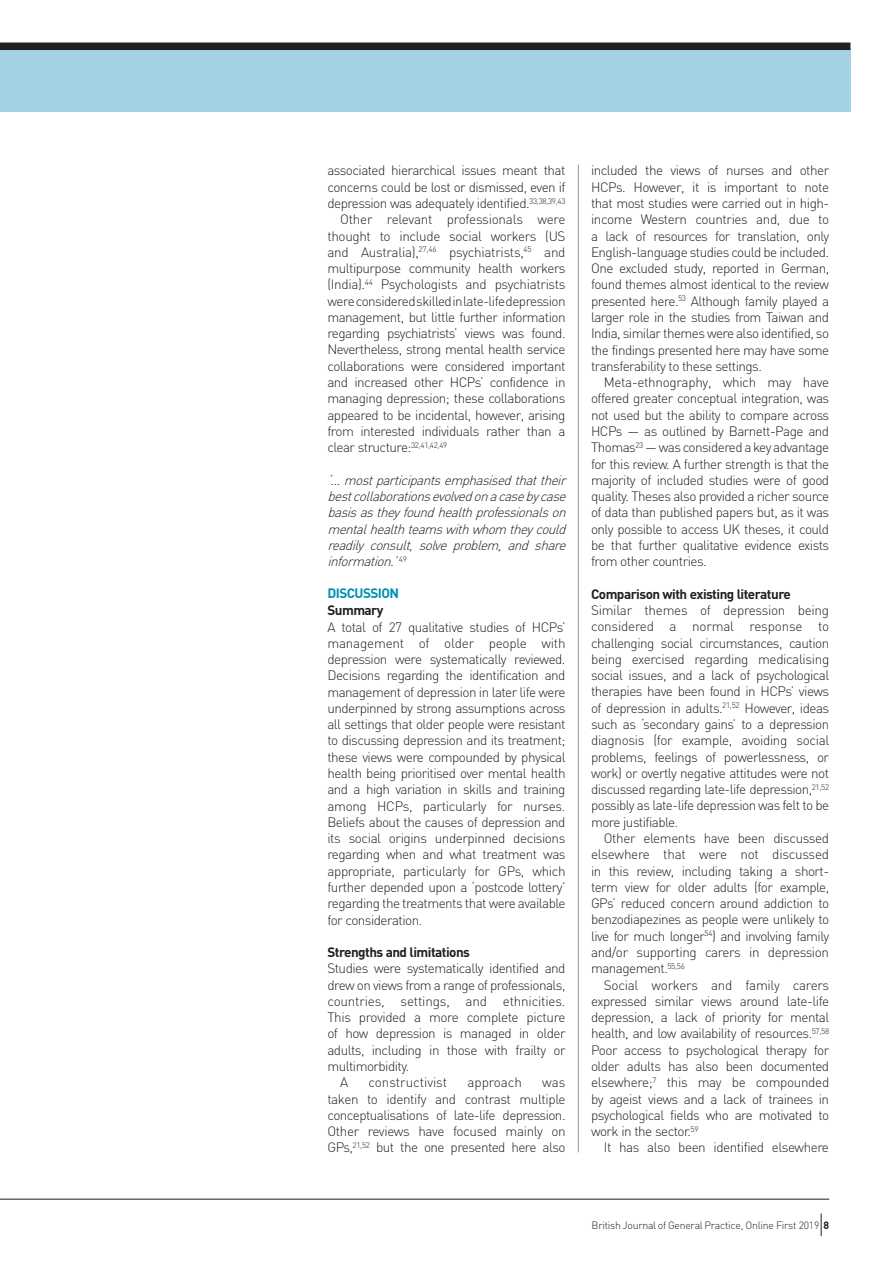
<style>
.page{position:relative;width:893px;height:1263px;background:#fff}
.page>*{position:absolute;margin:0;border:0;box-sizing:border-box;transform-origin:0 0}
.Body_copy_indent{font:300 13.5px/16.4px "DIN";letter-spacing:-.04em;color:#231f20;text-align:justify}
.Body_Copy_First_para{font:300 13.5px/16.4px "DIN";letter-spacing:-.04em;color:#231f20;text-align:justify}
.Body_Copy_First_para-2{font:italic 300 13.5px/16.4px "DIN";color:#231f20;text-align:justify}
.Sub_head_B_Black_Hea{font:700 13.5px "DIN";letter-spacing:-.04em;color:#231f20}
.Body_copy_indent-2{font:300 13.5px "DIN";letter-spacing:-.005em;color:#231f20}
.Sub_Head_A_Header{font:700 13.5px "DIN";letter-spacing:-.04em;color:#008fb3}
.t1{font:300 10.5px "DIN";letter-spacing:-.025em;color:#231f20}
.s1{font-weight:700}
</style>
<div class="page">
<div style="left:0;top:48px;width:850px;height:64px;background:#a2d2e3"></div>
<div style="left:0;top:43px;width:850px;height:7px;background:#231f20"></div>
<hr style="left:578px;top:165px;width:1px;height:987px;background:#939598">
<hr style="left:0;top:1199px;width:829px;height:1px;background:#231f20">
<svg style="left:821px;top:1213px;width:1px;height:23px"></svg>
<p class="Body_copy_indent" style="left:327px;top:162px;width:240px">associated hierarchical issues meant that concerns could be lost or dismissed, even if depression was adequately identified.<sup>33,38,39,43</sup></p>
<p class="Body_copy_indent" style="left:327px;top:211px;width:240px;text-indent:13px">Other relevant professionals were thought to include social workers (US and Australia),<sup>27,46</sup> psychiatrists,<sup>45</sup> and multipurpose community health workers (India).<sup>44</sup> Psychologists and psychiatrists were considered skilled in late-life depression management, but little further information regarding psychiatrists’ views was found.<br>Nevertheless, strong mental health service collaborations were considered important and increased other HCPs’ confidence in managing depression; these collaborations appeared to be incidental, however, arising from interested individuals rather than a clear structure:<sup>32,41,42,49</sup></p>
<p class="Body_Copy_First_para-2" style="left:327px;top:471px;width:244px">‘… mostparticipantsemphasisedthattheir bestcollaborationsevolvedonacasebycase basisastheyfoundhealthprofessionalson mentalhealthteamswithwhom theycould readily consult, solve problem, and share information.’<sup>4</sup> <sup>9</sup></p>
<p class="Sub_Head_A_Header" style="left:327px;top:584px;width:73px">DISCUSSION</p>
<p class="Sub_head_B_Black_Hea" style="left:327px;top:601px;width:58px">Summary</p>
<p class="Body_Copy_First_para" style="left:327px;top:618px;width:240px">A total of 27 qualitative studies of HCPs’ management of older people with depression were systematically reviewed.<br>Decisions regarding the identification and management of depression in later life were underpinned by strong assumptions across all settings that older people were resistant to discussing depression and its treatment; these views were compounded by physical health being prioritised over mental health and a high variation in skills and training among HCPs, particularly for nurses.<br>Beliefs about the causes of depression and its social origins underpinned decisions regarding when and what treatment was appropriate, particularly for GPs, which further depended upon a ‘postcode lottery’ regarding the treatments that were available for consideration.</p>
<p class="Sub_head_B_Black_Hea" style="left:327px;top:943px;width:144px">Strengths and limitations</p>
<p class="Body_Copy_First_para" style="left:327px;top:960px;width:240px">Studies were systematically identified and drew on views from a range of professionals, countries, settings, and ethnicities.<br>This provided a more complete picture of how depression is managed in older adults, including in those with frailty or multimorbidity.</p>
<p class="Body_copy_indent" style="left:340px;top:1074px;width:10px">A</p>
<p class="Body_copy_indent-2" style="left:369px;top:1074px;width:80px">constructivist</p>
<p class="Body_copy_indent-2" style="left:467px;top:1074px;width:56px">approach</p>
<p class="Body_copy_indent" style="left:327px;top:1074px;width:240px;text-indent:215px">was taken to identify and contrast multiple conceptualisations of late-life depression.<br>Other reviews have focused mainly on GPs,<sup>21,52</sup> but the one presented here also</p>
<p class="Body_copy_indent" style="left:591px;top:162px;width:240px">included the views of nurses and other HCPs. However, it is important to note that most studies were carried out in high&shy;income Western countries and, due to a lack of resources for translation, only English-language studies could be included.<br>One excluded study, reported in German, found themes almost identical to the review presented here.<sup>53</sup> Although family played a larger role in the studies from Taiwan and India, similar themes were also identified, so the findings presented here may have some transferability to these settings.</p>
<p class="Body_copy_indent" style="left:591px;top:374px;width:240px;text-indent:13px">Meta-ethnography, which may have offered greater conceptual integration, was not used but the ability to compare across HCPs — as outlined by Barnett-Page and Thomas<sup>23</sup> — was considered a key advantage for this review. A further strength is that the majority of included studies were of good quality. Theses also provided a richer source of data than published papers but, as it was only possible to access UK theses, it could be that further qualitative evidence exists from other countries.</p>
<p class="Sub_head_B_Black_Hea" style="left:591px;top:585px;width:201px">Comparison with existing literature</p>
<p class="Body_Copy_First_para" style="left:591px;top:602px;width:240px">Similar themes of depression being considered a normal response to challenging social circumstances, caution being exercised regarding medicalising social issues, and a lack of psychological therapies have been found in HCPs’ views of depression in adults.<sup>21,52</sup> However, ideas such as ‘secondary gains’ to a depression diagnosis (for example, avoiding social problems, feelings of powerlessness, or work) or overtly negative attitudes were not discussed regarding late-life depression,<sup>21,52 </sup>possibly as late-life depression was felt to be more justifiable.</p>
<p class="Body_copy_indent" style="left:591px;top:830px;width:240px;text-indent:13px">Other elements have been discussed elsewhere that were not discussed in this review, including taking a short&shy;term view for older adults (for example, GPs’ reduced concern around addiction to benzodiapezines as people were unlikely to live for much longer<sup>54</sup>) and involving family and/or supporting carers in depression management.<sup>55,56</sup></p>
<p class="Body_copy_indent" style="left:591px;top:976px;width:240px;text-indent:13px">Social workers and family carers expressed similar views around late-life depression, a lack of priority for mental health, and low availability of resources.<sup>57,58<br></sup>Poor access to psychological therapy for older adults has also been documented elsewhere;<sup>7</sup> this may be compounded by ageist views and a lack of trainees in psychological fields who are motivated to work in the sector.<sup>59</sup></p>
<p class="Body_copy_indent" style="left:604px;top:1139px;width:227px">It has also been identified elsewhere</p>
<p class="t1" style="left:592px;top:1218px;width:239px">British Journal of General Practice, Online First 2019 <span class="s1">8</span></p>
</div>
